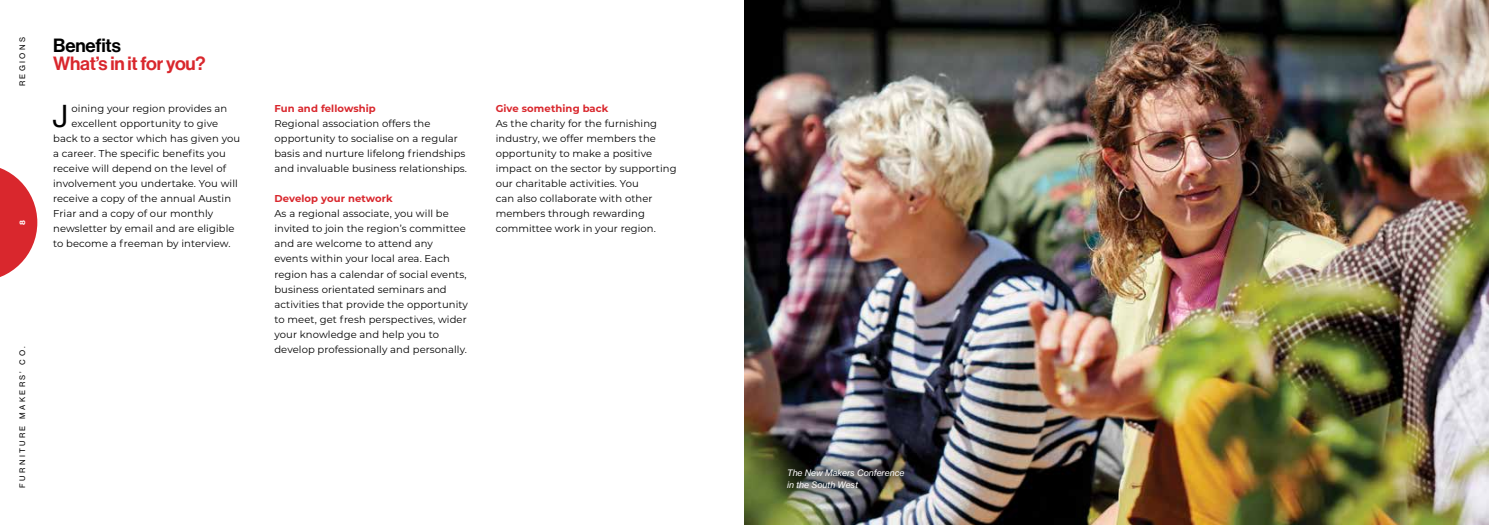
<style>
.page{position:relative;width:1489px;height:525px;background:#fff}
.page>*{position:absolute;margin:0;border:0;box-sizing:border-box;transform-origin:0 0}
.t1{font:31px "N Haas Grotesk DS Pro 55 Rg";color:#000}
.t2{font:18.75px "N Haas Grotesk DS Pro 65 Md";letter-spacing:-.01em;color:#d9272d}
.t3{font:18.75px "N Haas Grotesk DS Pro 65 Md";letter-spacing:-.01em;color:#000}
.t4{font:10px/15px "Montserrat";letter-spacing:.01em;color:#000}
.t5{font:700 10px "Montserrat";letter-spacing:.01em;color:#d9272d}
.t6{font:8.75px/11.2px "N Haas Grotesk TX Pro 56 It";color:#fff}
.t7{font:7.5px "N Haas Grotesk TX Pro 55 Rg";letter-spacing:.315em;color:#000}
.t8{font:7.5px "N Haas Grotesk TX Pro 75 Bd";color:#fff}
</style>
<div class="page">
<svg style="left:0;top:168px;width:37px;height:109px"></svg>
<img style="left:744px;top:0;width:744px;height:524px">
<div style="left:764px;top:446px;width:163px;height:65px;background:#000;opacity:.5"></div>
<p class="t7" style="left:18px;top:86px;width:50px;rotate:-90deg">REGIONS</p>
<p class="t8" style="left:18px;top:225px;width:6px;rotate:-90deg">8</p>
<h2 class="t3" style="left:53px;top:34px;width:69px">Benefits</h2>
<h2 class="t2" style="left:53px;top:53px;width:154px">What’s in it for you?</h2>
<h1 class="t1" style="left:52px;top:99px;width:17px">J</h1>
<p class="t4" style="left:72px;top:101px;width:157px">oining your region provides an</p>
<p class="t4" style="left:72px;top:116px;width:148px">excellent opportunity to give</p>
<p class="t4" style="left:53px;top:131px;width:188px">back to a sector which has given you</p>
<p class="t4" style="left:53px;top:146px;width:174px">a career. The specific benefits you</p>
<p class="t4" style="left:53px;top:161px;width:174px">receive will depend on the level of</p>
<p class="t4" style="left:53px;top:176px;width:186px">involvement you undertake. You will</p>
<p class="t4" style="left:53px;top:191px;width:179px">receive a copy of the annual Austin</p>
<p class="t4" style="left:53px;top:206px;width:161px">Friar and a copy of our monthly</p>
<p class="t4" style="left:53px;top:221px;width:183px">newsletter by email and are eligible</p>
<p class="t4" style="left:53px;top:236px;width:179px">to become a freeman by interview.</p>
<p class="t7" style="left:18px;top:487px;width:142px;rotate:-90deg">FURNITURE MAKERS’ CO.</p>
<p class="t5" style="left:274px;top:101px;width:103px">Fun and fellowship</p>
<p class="t4" style="left:274px;top:116px;width:194px">Regional association offers the opportunity to socialise on a regular basis and nurture lifelong friendships and invaluable business relationships.</p>
<p class="t5" style="left:274px;top:191px;width:120px">Develop your network</p>
<p class="t4" style="left:274px;top:206px;width:195px">As a regional associate, you will be invited to join the region’s committee and are welcome to attend any events within your local area. Each region has a calendar of social events, business orientated seminars and activities that provide the opportunity to meet, get fresh perspectives, wider your knowledge and help you to develop professionally and personally.</p>
<p class="t5" style="left:495px;top:101px;width:114px">Give something back</p>
<p class="t4" style="left:495px;top:116px;width:182px">As the charity for the furnishing industry, we offer members the opportunity to make a positive impact on the sector by supporting our charitable activities. You<br>can also collaborate with other members through rewarding committee work in your region.</p>
<p class="t6" style="left:787px;top:467px;width:119px">The New Makers Conference in the South West</p>
</div>
